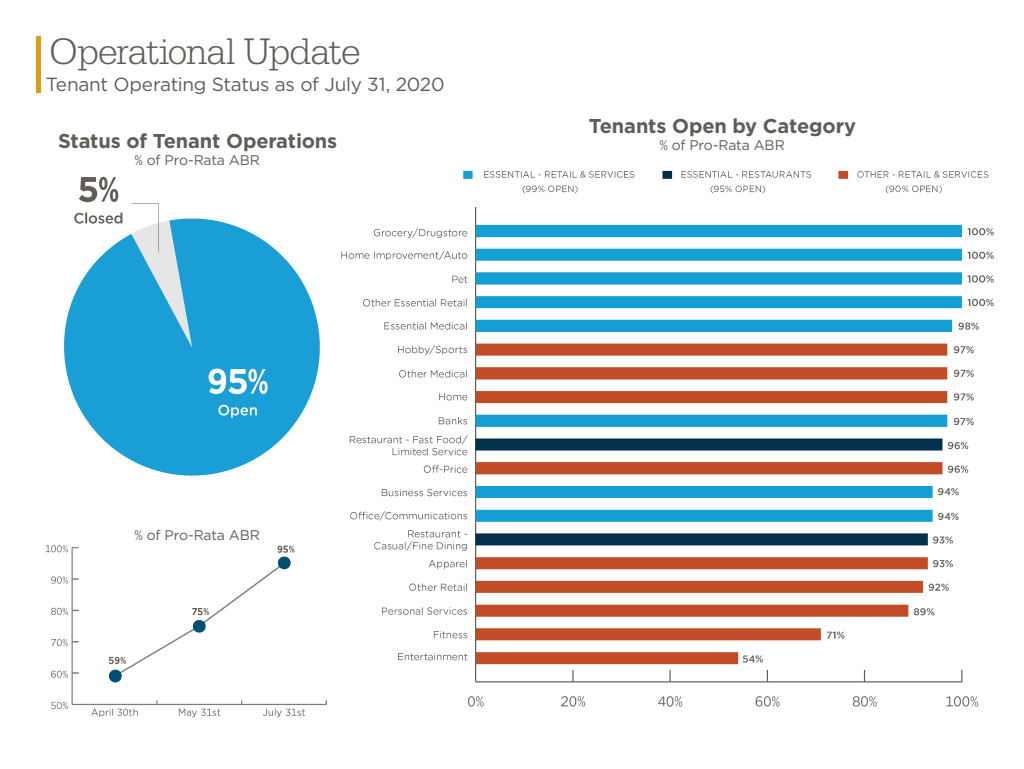
<style>
.page{position:relative;width:1024px;height:769px;background:#fff}
.page>*{position:absolute;margin:0;border:0;box-sizing:border-box;transform-origin:0 0}
.H4_-_Internal_39-18{font:300 39px "Serifa Std";letter-spacing:-.025em;color:#605d57}
.H4_-_Internal_Subhea{font:700 20px "Gotham";letter-spacing:-.01em;color:#605d57}
.H4_-_Internal_Subhea-2{font:19px "Gotham";letter-spacing:-.02em;color:#605d57}
.H4_-_Internal_Subhea-3{font:14px "Gotham";letter-spacing:-.02em;color:#605d57}
</style>
<div class="page">
<img style="left:64px;top:176px;width:256px;height:300px">
<img style="left:45px;top:545px;width:282px;height:173px">
<img style="left:341px;top:170px;width:653px;height:537px">
<div style="left:36px;top:36px;width:5px;height:57px;background:#df9b15"></div>
<p class="H4_-_Internal_39-18" style="left:50px;top:29px;width:312px">Operational Update</p>
<p class="H4_-_Internal_Subhea-2" style="left:46px;top:72px;width:400px">Tenant Operating Status as of July 31, 2020</p>
<p class="H4_-_Internal_Subhea" style="left:58px;top:127px;width:281px">Status of Tenant Operations</p>
<p class="H4_-_Internal_Subhea-3" style="left:135px;top:151px;width:127px">% of Pro-Rata ABR</p>
<p class="H4_-_Internal_Subhea-3" style="left:135px;top:525px;width:127px">% of Pro-Rata ABR</p>
<p class="H4_-_Internal_Subhea" style="left:589px;top:113px;width:269px">Tenants Open by Category</p>
<p class="H4_-_Internal_Subhea-3" style="left:659px;top:136px;width:127px">% of Pro-Rata ABR</p>
</div>
